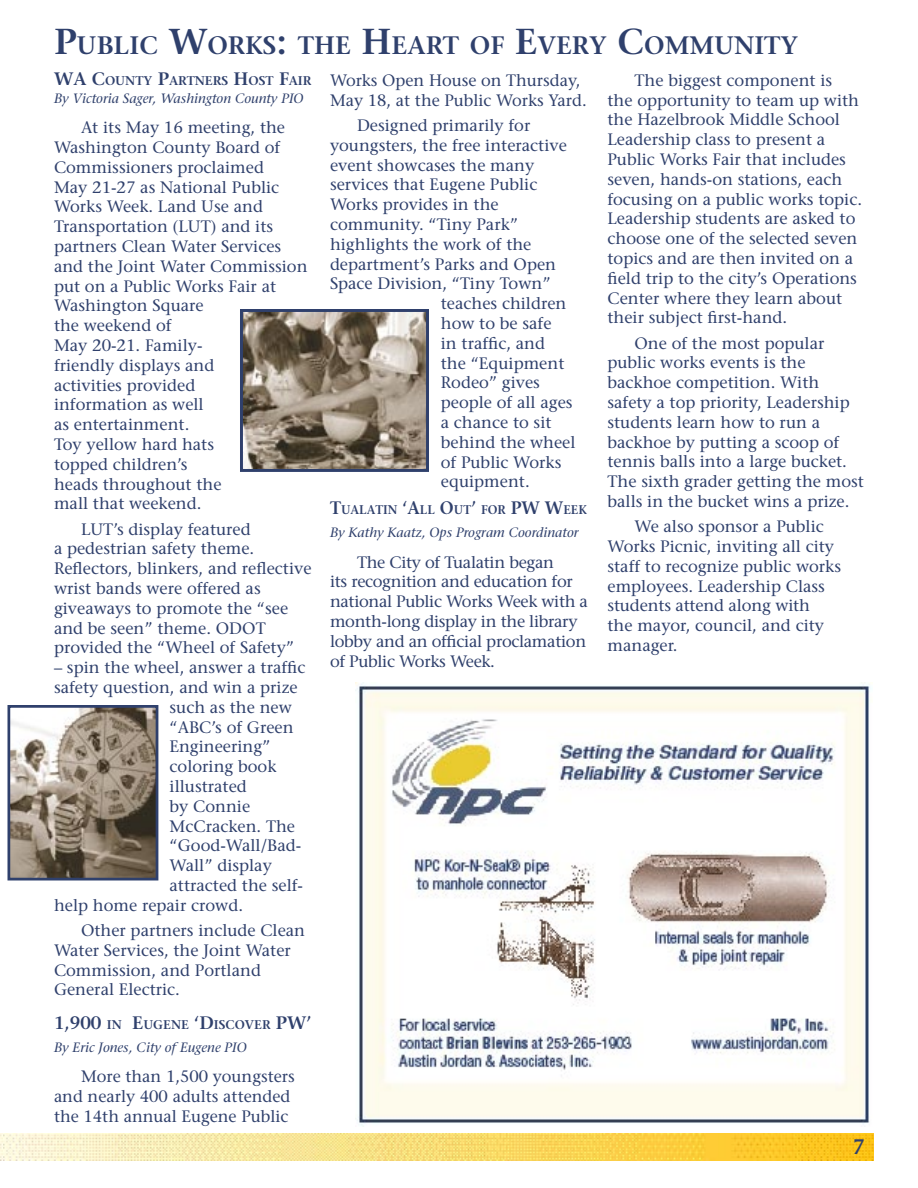
<style>
.page{position:relative;width:918px;height:1188px;background:#fff}
.page>*{position:absolute;margin:0;border:0;box-sizing:border-box;transform-origin:0 0}
.Subhead_1{font:600 25.2px "Stone Serif";color:#2f406c}
.t1{font:600 21px "Stone Serif";color:#2f406c}
.Body_text{font:16.5px/19.8px "Stone Serif";color:#2f406c}
.Body_text-2{font:16.5px/19.8px "Stone Serif";letter-spacing:-.02em;color:#2f406c}
.By_Lines{font:italic 13.5px "Stone Serif";color:#2f406c}
.Body_text-3{font:600 12.6px "Stone Serif";color:#2f406c}
.Body_text-4{font:600 12.6px "Stone Serif";color:#2f406c;scale:.95 1}
.Subhead_2{font:600 12.6px "Stone Serif";color:#2f406c}
.s1{font-size:36px}
.s2{font-size:18px}
</style>
<div class="page">
<img style="left:0;top:1133px;width:874px;height:27px">
<img style="left:356px;top:682px;width:515px;height:444px">
<img style="left:12px;top:709px;width:142px;height:168px">
<div style="left:8px;top:705px;width:150px;height:176px;border:3px solid #2f406c"></div>
<img style="left:244px;top:313px;width:181px;height:155px">
<div style="left:240px;top:309px;width:189px;height:163px;border:3px solid #2f406c"></div>
<p class="Subhead_1" style="left:54px;top:30px;width:746px"><span class="s1">P</span>UBLIC <span class="s1">W</span>ORKS<span class="s1">:</span> THE <span class="s1">H</span>EART OF <span class="s1">E</span>VERY <span class="s1">C</span>OMMUNITY</p>
<p class="Body_text" style="left:330px;top:70px;width:258px">Works Open House on Thursday,<br>May 18, at the Public Works Yard.</p>
<p class="Body_text" style="left:357px;top:115px;width:175px">Designed primarily for</p>
<p class="Body_text" style="left:330px;top:135px;width:238px">youngsters, the free interactive</p>
<p class="Body_text" style="left:330px;top:155px;width:206px">event showcases the many</p>
<p class="Body_text" style="left:330px;top:175px;width:209px">services that Eugene Public</p>
<p class="Body_text" style="left:330px;top:195px;width:170px">Works provides in the</p>
<p class="Body_text" style="left:330px;top:214px;width:190px">community. “Tiny Park”</p>
<p class="Body_text" style="left:330px;top:234px;width:203px">highlights the work of the</p>
<p class="Body_text" style="left:330px;top:254px;width:228px">department’s Parks and Open</p>
<p class="Body_text" style="left:330px;top:274px;width:222px">Space Division, “Tiny Town”</p>
<p class="Body_text" style="left:441px;top:294px;width:127px">teaches children</p>
<p class="Body_text" style="left:441px;top:313px;width:112px">how to be safe</p>
<p class="Body_text" style="left:441px;top:333px;width:106px">in traffic, and</p>
<p class="Body_text" style="left:441px;top:353px;width:125px">the “Equipment</p>
<p class="Body_text" style="left:441px;top:373px;width:101px">Rodeo” gives</p>
<p class="Body_text" style="left:441px;top:393px;width:133px">people of all ages</p>
<p class="Body_text" style="left:441px;top:412px;width:112px">a chance to sit</p>
<p class="Body_text" style="left:441px;top:432px;width:136px">behind the wheel</p>
<p class="Body_text" style="left:441px;top:452px;width:122px">of Public Works</p>
<p class="Body_text" style="left:441px;top:472px;width:90px">equipment.</p>
<p class="Body_text-4" style="left:330px;top:502px;width:272px"><span class="s2">T</span>UALATIN <span class="s2">‘A</span>LL <span class="s2">O</span>UT<span class="s2">’</span> FOR <span class="s2">PW W</span>EEK</p>
<p class="By_Lines" style="left:330px;top:524px;width:250px">By Kathy Kaatz, Ops Program Coordinator</p>
<p class="Body_text-2" style="left:330px;top:552px;width:260px;text-indent:27px">The City of Tualatin began<br>its recognition and education for national Public Works Week with a month-long display in the library lobby and an official proclamation of Public Works Week.</p>
<p class="Subhead_2" style="left:54px;top:73px;width:259px"><span class="s2">WA C</span>OUNTY <span class="s2">P</span>ARTNERS <span class="s2">H</span>OST <span class="s2">F</span>AIR</p>
<p class="By_Lines" style="left:54px;top:90px;width:251px">By Victoria Sager, Washington County PIO</p>
<p class="Body_text" style="left:54px;top:118px;width:255px;text-indent:27px">At its May 16 meeting, the<br>Washington County Board of<br>Commissioners proclaimed<br>May 21-27 as National Public<br>Works Week. Land Use and<br>Transportation (LUT) and its partners Clean Water Services and the Joint Water Commission put on a Public Works Fair at<br>Washington Square<br>the weekend of<br>May 20-21. Family-<br>friendly displays and<br>activities provided<br>information as well<br>as entertainment.<br>Toy yellow hard hats<br>topped children’s<br>heads throughout the<br>mall that weekend.</p>
<p class="Body_text" style="left:54px;top:519px;width:259px;text-indent:27px">LUT’s display featured<br>a pedestrian safety theme.<br>Reflectors, blinkers, and reflective wrist bands were offered as giveaways to promote the “see and be seen” theme. ODOT provided the “Wheel of Safety”</p>
<p class="Body_text" style="left:54px;top:658px;width:253px">– spin the wheel, answer a traffic</p>
<p class="Body_text" style="left:54px;top:677px;width:245px">safety question, and win a prize</p>
<p class="Body_text" style="left:170px;top:697px;width:124px">such as the new</p>
<p class="Body_text" style="left:170px;top:717px;width:125px">“ABC’s of Green</p>
<p class="Body_text" style="left:170px;top:737px;width:102px">Engineering”</p>
<p class="Body_text" style="left:170px;top:757px;width:108px">coloring book</p>
<p class="Body_text" style="left:170px;top:776px;width:79px">illustrated</p>
<p class="Body_text" style="left:170px;top:796px;width:82px">by Connie</p>
<p class="Body_text" style="left:170px;top:816px;width:127px">McCracken. The</p>
<p class="Body_text" style="left:170px;top:836px;width:133px">“Good-Wall/Bad-</p>
<p class="Body_text" style="left:170px;top:856px;width:104px">Wall” display</p>
<p class="Body_text" style="left:170px;top:875px;width:135px">attracted the self-</p>
<p class="Body_text" style="left:54px;top:895px;width:191px">help home repair crowd.</p>
<p class="Body_text" style="left:54px;top:920px;width:253px;text-indent:27px">Other partners include Clean<br>Water Services, the Joint Water<br>Commission, and Portland<br>General Electric.</p>
<p class="Body_text-3" style="left:54px;top:1017px;width:259px"><span class="s2">1,900</span> IN <span class="s2">E</span>UGENE <span class="s2">‘D</span>ISCOVER <span class="s2">PW’</span></p>
<p class="By_Lines" style="left:54px;top:1039px;width:194px">By Eric Jones, City of Eugene PIO</p>
<p class="Body_text" style="left:54px;top:1067px;width:242px;text-indent:27px">More than 1,500 youngsters and nearly 400 adults attended the 14th annual Eugene Public</p>
<p class="Body_text" style="left:608px;top:70px;width:256px;text-indent:27px">The biggest component is<br>the opportunity to team up with the Hazelbrook Middle School<br>Leadership class to present a<br>Public Works Fair that includes seven, hands-on stations, each focusing on a public works topic.<br>Leadership students are asked to choose one of the selected seven topics and are then invited on a field trip to the city’s Operations<br>Center where they learn about their subject first-hand.</p>
<p class="Body_text" style="left:608px;top:333px;width:258px;text-indent:27px">One of the most popular public works events is the backhoe competition. With safety a top priority, Leadership students learn how to run a backhoe by putting a scoop of tennis balls into a large bucket.<br>The sixth grader getting the most balls in the bucket wins a prize.</p>
<p class="Body_text" style="left:608px;top:517px;width:235px;text-indent:27px">We also sponsor a Public<br>Works Picnic, inviting all city staff to recognize public works employees. Leadership Class students attend along with<br>the mayor, council, and city manager.</p>
<p class="t1" style="left:852px;top:1134px;width:14px">7</p>
</div>
